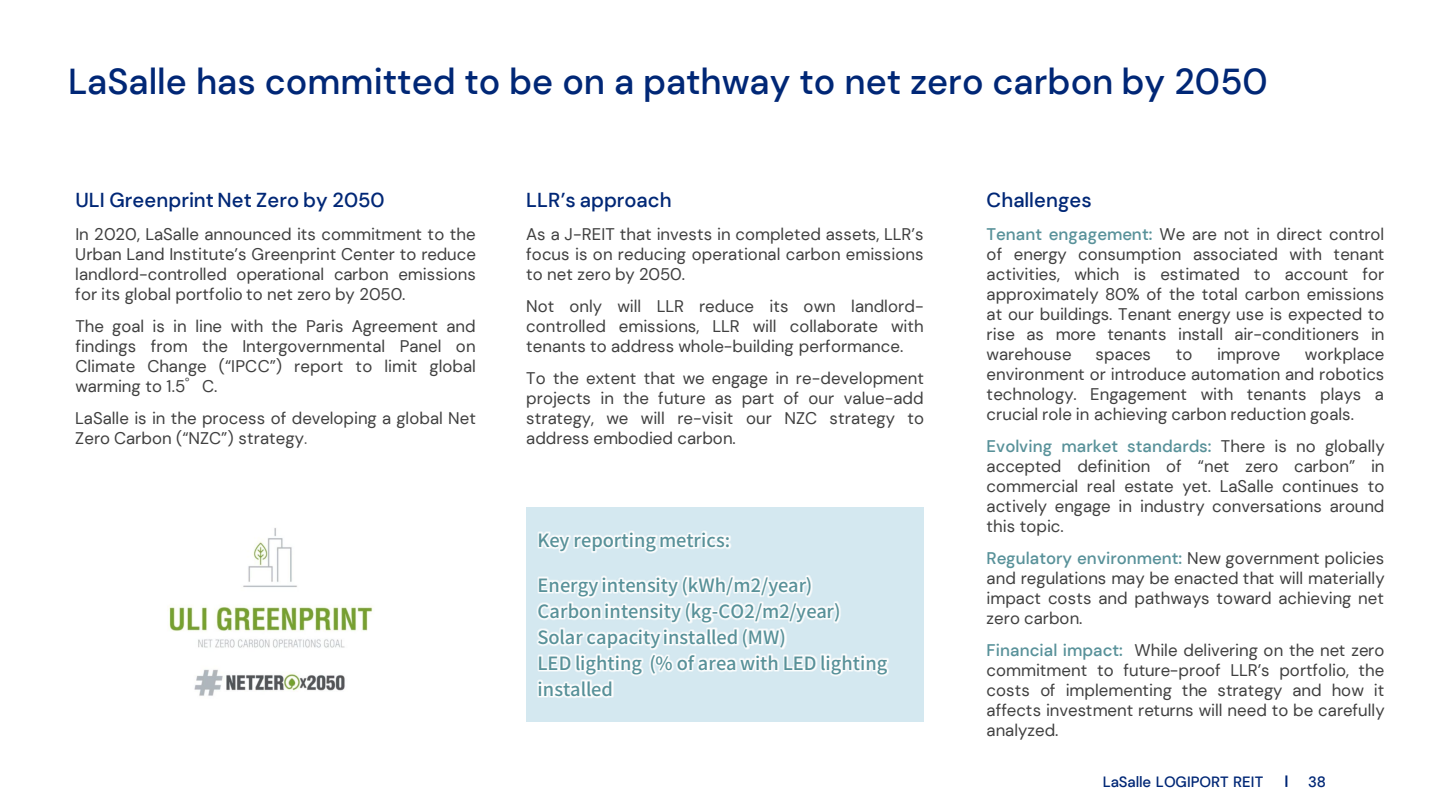
<style>
.page{position:relative;width:1440px;height:811px;background:#fff}
.page>*{position:absolute;margin:0;border:0;box-sizing:border-box;transform-origin:0 0}
.t1{font:500 36px "DM Sans";color:#002776}
.t2{font:500 20.2px "DM Sans";letter-spacing:.005em;color:#002776}
.t3{font:500 18.2px/26px "Noto Sans JP";color:#589199}
.t4{font:16.8px/20px "DM Sans";color:#404040;text-align:justify}
.t5{font:500 14.8px "DM Sans";letter-spacing:-.005em;color:#002776}
.s1{font-family:"Hira Kaku Std N W2"}
.s2{font-weight:500;color:#589199}
</style>
<div class="page">
<svg style="left:1285px;top:775px;width:2px;height:11px"></svg>
<img style="left:169px;top:528px;width:204px;height:168px">
<div style="left:526px;top:507px;width:398px;height:214px;background:#d4e8f0"></div>
<img style="left:538px;top:530px;width:193px;height:24px">
<img style="left:537px;top:575px;width:181px;height:15px">
<img style="left:718px;top:575px;width:28px;height:15px">
<img style="left:746px;top:575px;width:67px;height:15px">
<img style="left:537px;top:590px;width:159px;height:26px">
<img style="left:696px;top:590px;width:7px;height:26px">
<img style="left:703px;top:590px;width:44px;height:26px">
<img style="left:747px;top:590px;width:27px;height:26px">
<img style="left:774px;top:590px;width:67px;height:34px">
<img style="left:537px;top:616px;width:264px;height:26px">
<img style="left:537px;top:642px;width:352px;height:35px">
<img style="left:537px;top:668px;width:91px;height:30px">
<p class="t1" style="left:68px;top:59px;width:1201px">LaSalle has committed to be on a pathway to net zero carbon by 2050</p>
<p class="t2" style="left:75px;top:187px;width:311px">ULI Greenprint Net Zero by 2050</p>
<p class="t4" style="left:75px;top:224px;width:402px">In 2020, LaSalle announced its commitment to the Urban Land Institute’s Greenprint Center to reduce landlord-controlled operational carbon emissions for its global portfolio to net zero by 2050.</p>
<p class="t4" style="left:75px;top:315px;width:402px">The goal is in line with the Paris Agreement and findings from the Intergovernmental Panel on Climate Change (“IPCC”) report to limit global warming to 1.5<span class="s1">°</span>C.</p>
<p class="t4" style="left:75px;top:408px;width:402px">LaSalle is in the process of developing a global Net<br>Zero Carbon (“NZC”) strategy<span class="s1">.</span></p>
<p class="t2" style="left:526px;top:187px;width:147px">LLR’s approach</p>
<p class="t4" style="left:526px;top:224px;width:399px">As a J-REIT that invests in completed assets, LLR’s focus is on reducing operational carbon emissions to net zero by 2050.</p>
<p class="t4" style="left:526px;top:296px;width:399px">Not only will LLR reduce its own landlord&shy;controlled emissions, LLR will collaborate with tenants to address whole-building performance.</p>
<p class="t4" style="left:526px;top:368px;width:399px">To the extent that we engage in re-development projects in the future as part of our value-add strategy, we will re-visit our NZC strategy to address embodied carbon.</p>
<p class="t3" style="left:538px;top:527px;width:194px">Key reporting metrics:</p>
<p class="t3" style="left:538px;top:572px;width:276px">Energy intensity (kWh/m2/year)</p>
<p class="t3" style="left:538px;top:598px;width:305px">Carbon intensity (kg-CO2/m2/year)</p>
<p class="t3" style="left:538px;top:624px;width:250px">Solar capacity installed (MW)</p>
<p class="t3" style="left:538px;top:650px;width:351px">LED lighting (% of area with LED lighting installed</p>
<p class="t2" style="left:987px;top:187px;width:107px">Challenges</p>
<p class="t4" style="left:987px;top:224px;width:400px"><span class="s2">Tenant engagement:</span> We are not in direct control of energy consumption associated with tenant activities, which is estimated to account for approximately 80% of the total carbon emissions at our buildings. Tenant energy use is expected to rise as more tenants install air-conditioners in warehouse</p>
<p class="t4" style="left:987px;top:344px;width:399px;text-indent:318px">workplace environment or introduce automation and robotics technology. Engagement with tenants plays a crucial role in achieving carbon reduction goals.</p>
<p class="t4" style="left:987px;top:435px;width:400px"><span class="s2">Evolving market standards:</span> There is no globally accepted definition of “net zero carbon” in commercial real estate yet. LaSalle continues to actively engage in industry conversations around this topic.</p>
<p class="t4" style="left:987px;top:548px;width:400px"><span class="s2">Regulatory environment:</span> New government policies and regulations may be enacted that will materially impact costs and pathways toward achieving net zero carbon.</p>
<p class="t4" style="left:987px;top:639px;width:400px"><span class="s2">Financial impact:</span> While delivering on the net zero commitment to future-proof LLR’s portfolio, the costs of implementing the strategy and how it affects investment returns will need to be carefully analyzed.</p>
<p class="t4" style="left:1096px;top:344px;width:57px">spaces</p>
<p class="t4" style="left:1176px;top:344px;width:18px">to</p>
<p class="t4" style="left:1217px;top:344px;width:65px">improve</p>
<p class="t5" style="left:1103px;top:772px;width:162px">LaSalle LOGIPORT REIT</p>
<p class="t5" style="left:1308px;top:772px;width:19px">38</p>
</div>
